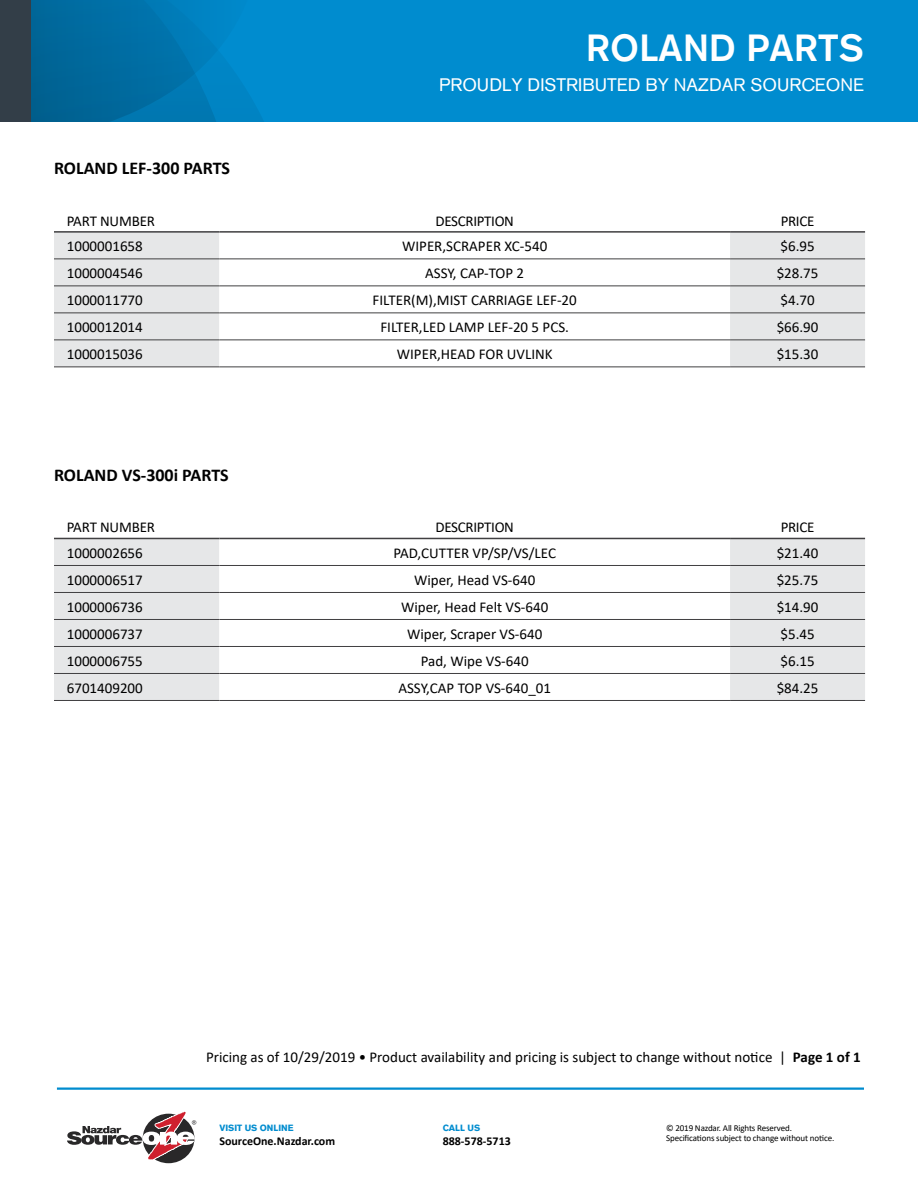
<style>
.page{position:relative;width:918px;height:1188px;background:#fff}
.page>*{position:absolute;margin:0;border:0;box-sizing:border-box;transform-origin:0 0}
.t1{font:500 37.5px "Akzidenz Grotesk BE";color:#fff}
.t2{font:700 18px "Calibri";color:#000}
.t3{font:18px "Akzidenz Grotesk BE";color:#fff}
.t4{font:15px "Calibri";color:#000}
.t5{font:15px "Calibri";letter-spacing:-.02em;color:#000}
.t6{font:700 12px "Calibri";color:#000}
.t7{font:9px/10.8px "Calibri";letter-spacing:-.015em;color:#000}
.t8{font:700 9px "Akzidenz Grotesk BE";color:#008ccf}
.s1{font-weight:700}
</style>
<div class="page">
<div style="left:32px;top:0;width:886px;height:122px;background:#008ccf"></div>
<svg style="left:32px;top:0;width:232px;height:122px"></svg>
<div style="left:0;top:0;width:32px;height:122px;background:#333e48"></div>
<svg style="left:67px;top:1111px;width:129px;height:53px"></svg>
<hr style="left:57px;top:1088px;width:807px;height:2px;background:#008ccf">
<div style="left:54px;top:233px;width:165px;height:133px;background:#e6e7e8"></div>
<svg style="left:219px;top:259px;width:511px;height:82px"></svg>
<div style="left:730px;top:233px;width:135px;height:133px;background:#e6e7e8"></div>
<hr style="left:54px;top:312px;width:165px;height:1px;background:#414042">
<hr style="left:730px;top:312px;width:135px;height:1px;background:#414042">
<hr style="left:54px;top:231px;width:165px;height:2px;background:#414042">
<hr style="left:219px;top:231px;width:511px;height:2px;background:#414042">
<hr style="left:730px;top:231px;width:135px;height:2px;background:#414042">
<hr style="left:54px;top:258px;width:165px;height:1px;background:#414042">
<hr style="left:219px;top:258px;width:511px;height:1px;background:#414042">
<hr style="left:730px;top:258px;width:135px;height:1px;background:#414042">
<hr style="left:219px;top:285px;width:511px;height:1px;background:#414042">
<hr style="left:219px;top:312px;width:511px;height:1px;background:#414042">
<hr style="left:730px;top:339px;width:135px;height:1px;background:#414042">
<hr style="left:219px;top:366px;width:511px;height:1px;background:#414042">
<hr style="left:54px;top:285px;width:165px;height:1px;background:#414042">
<hr style="left:730px;top:285px;width:135px;height:1px;background:#414042">
<hr style="left:219px;top:339px;width:511px;height:1px;background:#414042">
<hr style="left:54px;top:339px;width:165px;height:1px;background:#414042">
<hr style="left:54px;top:366px;width:165px;height:1px;background:#414042">
<hr style="left:730px;top:366px;width:135px;height:1px;background:#414042">
<div style="left:54px;top:539px;width:165px;height:161px;background:#e6e7e8"></div>
<svg style="left:219px;top:539px;width:511px;height:1px"></svg>
<div style="left:730px;top:539px;width:135px;height:161px;background:#e6e7e8"></div>
<hr style="left:54px;top:619px;width:165px;height:1px;background:#414042">
<hr style="left:730px;top:619px;width:135px;height:1px;background:#414042">
<hr style="left:54px;top:538px;width:165px;height:1px;background:#414042">
<hr style="left:219px;top:538px;width:511px;height:1px;background:#414042">
<hr style="left:730px;top:538px;width:135px;height:1px;background:#414042">
<hr style="left:54px;top:565px;width:165px;height:1px;background:#414042">
<hr style="left:219px;top:565px;width:511px;height:1px;background:#414042">
<hr style="left:730px;top:565px;width:135px;height:1px;background:#414042">
<hr style="left:219px;top:592px;width:511px;height:1px;background:#414042">
<hr style="left:219px;top:619px;width:511px;height:1px;background:#414042">
<hr style="left:730px;top:646px;width:135px;height:1px;background:#414042">
<hr style="left:219px;top:673px;width:511px;height:1px;background:#414042">
<hr style="left:219px;top:700px;width:511px;height:1px;background:#414042">
<hr style="left:54px;top:592px;width:165px;height:1px;background:#414042">
<hr style="left:730px;top:592px;width:135px;height:1px;background:#414042">
<hr style="left:219px;top:646px;width:511px;height:1px;background:#414042">
<hr style="left:54px;top:646px;width:165px;height:1px;background:#414042">
<hr style="left:54px;top:673px;width:165px;height:1px;background:#414042">
<hr style="left:54px;top:700px;width:165px;height:1px;background:#414042">
<hr style="left:730px;top:673px;width:135px;height:1px;background:#414042">
<hr style="left:730px;top:700px;width:135px;height:1px;background:#414042">
<p class="t2" style="left:54px;top:156px;width:178px">ROLAND LEF-300 PARTS</p>
<h1 class="t1" style="left:586px;top:25px;width:280px">ROLAND PARTS</h1>
<p class="t3" style="left:439px;top:74px;width:426px">PROUDLY DISTRIBUTED BY NAZDAR SOURCEONE</p>
<p class="t4" style="left:67px;top:210px;width:90px">PART NUMBER</p>
<p class="t5" style="left:435px;top:210px;width:80px">DESCRIPTION</p>
<p class="t4" style="left:781px;top:210px;width:35px">PRICE</p>
<p class="t4" style="left:67px;top:236px;width:78px">1000001658</p>
<p class="t4" style="left:402px;top:236px;width:147px">WIPER,SCRAPER XC-540</p>
<p class="t4" style="left:780px;top:236px;width:36px">$6.95</p>
<p class="t4" style="left:67px;top:263px;width:78px">1000004546</p>
<p class="t4" style="left:425px;top:263px;width:101px">ASSY, CAP-TOP 2</p>
<p class="t4" style="left:777px;top:263px;width:43px">$28.75</p>
<p class="t4" style="left:67px;top:290px;width:78px">1000011770</p>
<p class="t4" style="left:373px;top:290px;width:206px">FILTER(M),MIST CARRIAGE LEF-20</p>
<p class="t4" style="left:780px;top:290px;width:36px">$4.70</p>
<p class="t4" style="left:67px;top:317px;width:78px">1000012014</p>
<p class="t4" style="left:380px;top:317px;width:190px">FILTER,LED LAMP LEF-20 5 PCS.</p>
<p class="t4" style="left:777px;top:317px;width:43px">$66.90</p>
<p class="t4" style="left:67px;top:344px;width:78px">1000015036</p>
<p class="t4" style="left:397px;top:344px;width:157px">WIPER,HEAD FOR UVLINK</p>
<p class="t4" style="left:777px;top:344px;width:43px">$15.30</p>
<p class="t2" style="left:54px;top:462px;width:176px">ROLAND VS-300i PARTS</p>
<p class="t4" style="left:67px;top:517px;width:90px">PART NUMBER</p>
<p class="t5" style="left:435px;top:517px;width:80px">DESCRIPTION</p>
<p class="t4" style="left:781px;top:517px;width:35px">PRICE</p>
<p class="t4" style="left:67px;top:542px;width:78px">1000002656</p>
<p class="t4" style="left:393px;top:542px;width:164px">PAD,CUTTER VP/SP/VS/LEC</p>
<p class="t4" style="left:777px;top:542px;width:43px">$21.40</p>
<p class="t4" style="left:67px;top:569px;width:78px">1000006517</p>
<p class="t4" style="left:414px;top:569px;width:123px">Wiper, Head VS-640</p>
<p class="t4" style="left:777px;top:569px;width:43px">$25.75</p>
<p class="t4" style="left:67px;top:596px;width:78px">1000006736</p>
<p class="t4" style="left:401px;top:596px;width:149px">Wiper, Head Felt VS-640</p>
<p class="t4" style="left:777px;top:596px;width:43px">$14.90</p>
<p class="t4" style="left:67px;top:623px;width:78px">1000006737</p>
<p class="t4" style="left:407px;top:623px;width:137px">Wiper, Scraper VS-640</p>
<p class="t4" style="left:780px;top:623px;width:36px">$5.45</p>
<p class="t4" style="left:67px;top:650px;width:78px">1000006755</p>
<p class="t4" style="left:421px;top:650px;width:109px">Pad, Wipe VS-640</p>
<p class="t4" style="left:780px;top:650px;width:36px">$6.15</p>
<p class="t4" style="left:67px;top:677px;width:78px">6701409200</p>
<p class="t4" style="left:398px;top:677px;width:154px">ASSY,CAP TOP VS-640_01</p>
<p class="t4" style="left:777px;top:677px;width:43px">$84.25</p>
<p class="t4" style="left:206px;top:1046px;width:656px">Pricing as of 10/29/2019 • Product availability and pricing is subject to change without notice | <span class="s1">Page 1 of 1</span></p>
<p class="t8" style="left:219px;top:1123px;width:76px">VISIT US ONLINE</p>
<p class="t6" style="left:219px;top:1133px;width:117px">SourceOne.Nazdar.com</p>
<p class="t8" style="left:443px;top:1123px;width:39px">CALL US</p>
<p class="t6" style="left:443px;top:1133px;width:70px">888-578-5713</p>
<p class="t7" style="left:666px;top:1122px;width:170px">© 2019 Nazdar. All Rights Reserved.<br>Specifications subject to change without notice.</p>
</div>
